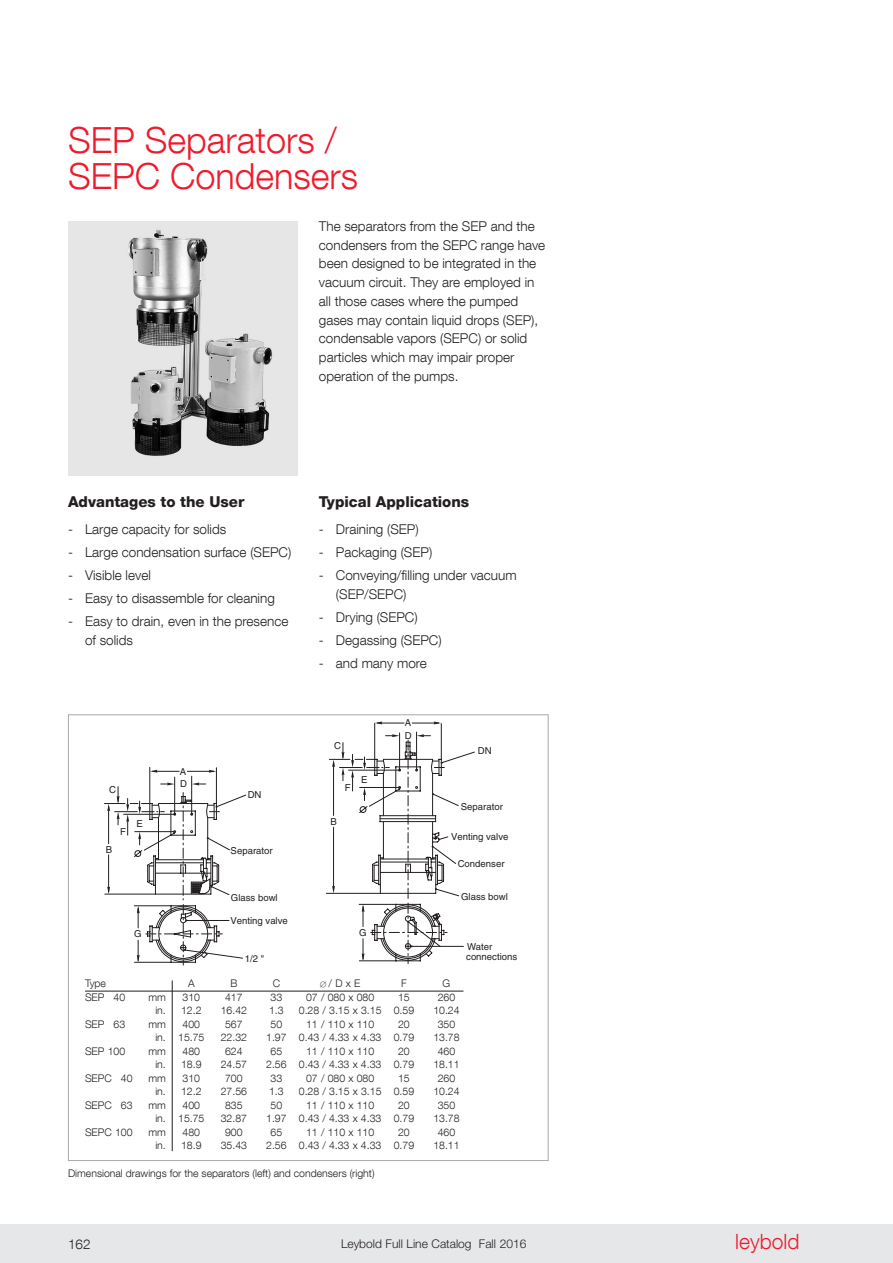
<style>
.page{position:relative;width:893px;height:1263px;background:#fff}
.page>*{position:absolute;margin:0;border:0;box-sizing:border-box;transform-origin:0 0}
.gB_Titel_ZAB24{font:300 36px/36px "Helvetica Neue LT Com";color:#ee1b2c}
.t1{font:300 21px "Helvetica Neue LT Com";color:#ee1b2c}
.Merkmale{font:800 15px "Helvetica Neue LT Com";color:#231f20}
.Fließtext{font:300 13.5px/18.8px "Helvetica Neue LT Com";color:#231f20}
.Aufzählung{font:300 13.5px/18.8px "Helvetica Neue LT Com";color:#231f20}
.t2{font:300 12px "Helvetica Neue LT Std";color:#231f20}
.Legende{font:300 10.5px "Helvetica Neue LT Com";color:#231f20}
.t3{font:9.6px/12.8px "Helvetica";color:#231f20}
.s1{color:#fff}
</style>
<div class="page">
<img style="left:68px;top:221px;width:230px;height:255px">
<hr style="left:326px;top:893px;width:54px;height:1px;background:#231f20">
<svg style="left:329px;top:721px;width:146px;height:243px"></svg>
<hr style="left:150px;top:767px;width:1px;height:36px;background:#231f20">
<hr style="left:216px;top:768px;width:1px;height:35px;background:#231f20">
<svg style="left:104px;top:770px;width:142px;height:195px"></svg>
<div style="left:0;top:1225px;width:893px;height:38px;background:#e6e7e9"></div>
<hr style="left:172px;top:980px;width:1px;height:171px;background:#231f20">
<hr style="left:85px;top:991px;width:378px;height:1px;background:#231f20">
<p class="gB_Titel_ZAB24" style="left:68px;top:122px;width:292px">SEP Separators /<br>SEPC Condensers</p>
<p class="Fließtext" style="left:319px;top:216px;width:228px">The separators from the SEP and the condensers from the SEPC range have been designed to be integrated in the vacuum circuit. They are employed in all those cases where the pumped gases may contain liquid drops (SEP), condensable vapors (SEPC) or solid particles which may impair proper operation of the pumps.</p>
<p class="Merkmale" style="left:68px;top:493px;width:178px">Advantages to the User</p>
<p class="Aufzählung" style="left:68px;top:520px;width:160px">- Large capacity for solids</p>
<p class="Aufzählung" style="left:68px;top:543px;width:225px">- Large condensation surface (SEPC)</p>
<p class="Aufzählung" style="left:68px;top:566px;width:84px">- Visible level</p>
<p class="Aufzählung" style="left:68px;top:589px;width:208px">- Easy to disassemble for cleaning</p>
<p class="Aufzählung" style="left:85px;top:612px;width:205px;text-indent:-17px">- Easy to drain, even in the presence of solids</p>
<p class="t3" style="left:109px;top:783px;width:8px">C</p>
<p class="t3" style="left:106px;top:843px;width:8px">B</p>
<p class="t3" style="left:120px;top:825px;width:7px">F</p>
<p class="t3" style="left:136px;top:817px;width:8px">E</p>
<p class="t3" style="left:134px;top:928px;width:9px">G</p>
<p class="t3" style="left:180px;top:765px;width:9px">A<br>D</p>
<p class="t3" style="left:248px;top:789px;width:15px">DN</p>
<p class="t3" style="left:231px;top:844px;width:44px">Separator</p>
<p class="t3" style="left:231px;top:891px;width:48px">Glass bowl</p>
<p class="t3" style="left:230px;top:914px;width:59px">Venting valve</p>
<p class="t3" style="left:245px;top:952px;width:21px">1/2 "</p>
<p class="Merkmale" style="left:319px;top:493px;width:152px">Typical Applications</p>
<p class="Aufzählung" style="left:319px;top:520px;width:101px">- Draining (SEP)</p>
<p class="Aufzählung" style="left:319px;top:543px;width:115px">- Packaging (SEP)</p>
<p class="Aufzählung" style="left:336px;top:566px;width:182px;text-indent:-17px">- Conveying/filling under vacuum (SEP/SEPC)</p>
<p class="Aufzählung" style="left:319px;top:608px;width:100px">- Drying (SEPC)</p>
<p class="Aufzählung" style="left:319px;top:631px;width:124px">- Degassing (SEPC)</p>
<p class="Aufzählung" style="left:319px;top:654px;width:110px">- and many more</p>
<p class="t3" style="left:334px;top:739px;width:8px">C</p>
<p class="t3" style="left:345px;top:781px;width:7px">F</p>
<p class="t3" style="left:330px;top:815px;width:8px">B</p>
<p class="t3" style="left:361px;top:773px;width:8px">E</p>
<p class="t3" style="left:405px;top:716px;width:9px">A<br>D</p>
<p class="t3" style="left:359px;top:926px;width:9px">G</p>
<p class="t3" style="left:478px;top:745px;width:15px">DN</p>
<p class="t3" style="left:461px;top:800px;width:44px">Separator</p>
<p class="t3" style="left:451px;top:830px;width:59px">Venting valve</p>
<p class="t3" style="left:458px;top:857px;width:48px">Condenser</p>
<p class="t3" style="left:461px;top:890px;width:48px">Glass bowl</p>
<p class="t3" style="left:466px;top:941px;width:53px;line-height:10.2px">Water connections</p>
<p class="Legende" style="left:85px;top:977px;width:23px">Type</p>
<p class="Legende" style="left:188px;top:977px;width:8px">A</p>
<p class="Legende" style="left:230px;top:977px;width:9px">B</p>
<p class="Legende" style="left:273px;top:977px;width:9px">C</p>
<p class="Legende" style="left:329px;top:977px;width:33px">/ D x E</p>
<p class="Legende" style="left:401px;top:977px;width:7px">F</p>
<p class="Legende" style="left:443px;top:977px;width:9px">G</p>
<p class="Legende" style="left:85px;top:991px;width:42px">SEP <span class="s1">0</span>40</p>
<p class="Legende" style="left:148px;top:991px;width:19px">mm</p>
<p class="Legende" style="left:183px;top:991px;width:19px">310</p>
<p class="Legende" style="left:225px;top:991px;width:19px">417</p>
<p class="Legende" style="left:271px;top:991px;width:13px">33</p>
<p class="Legende" style="left:306px;top:991px;width:70px">07 / 080 x 080</p>
<p class="Legende" style="left:398px;top:991px;width:13px">15</p>
<p class="Legende" style="left:438px;top:991px;width:19px">260</p>
<p class="Legende" style="left:155px;top:1004px;width:48px">in. 12.2</p>
<p class="Legende" style="left:221px;top:1004px;width:28px">16.42</p>
<p class="Legende" style="left:269px;top:1004px;width:16px">1.3</p>
<p class="Legende" style="left:299px;top:1004px;width:117px">0.28 / 3. 15 x 3. 15 0.59</p>
<p class="Legende" style="left:433px;top:1004px;width:28px">10.24</p>
<p class="Legende" style="left:85px;top:1018px;width:42px">SEP <span class="s1">0</span>63</p>
<p class="Legende" style="left:148px;top:1018px;width:19px">mm</p>
<p class="Legende" style="left:183px;top:1018px;width:19px">400</p>
<p class="Legende" style="left:225px;top:1018px;width:19px">567</p>
<p class="Legende" style="left:271px;top:1018px;width:13px">50</p>
<p class="Legende" style="left:306px;top:1018px;width:70px">11 / 110 x 110</p>
<p class="Legende" style="left:398px;top:1018px;width:13px">20</p>
<p class="Legende" style="left:438px;top:1018px;width:19px">350</p>
<p class="Legende" style="left:155px;top:1031px;width:51px">in. 15.75</p>
<p class="Legende" style="left:221px;top:1031px;width:28px">22.32</p>
<p class="Legende" style="left:266px;top:1031px;width:149px">1.97 0.43 / 4.33 x 4.33 0.79</p>
<p class="Legende" style="left:433px;top:1031px;width:28px">13.78</p>
<p class="Legende" style="left:85px;top:1045px;width:42px">SEP 100</p>
<p class="Legende" style="left:148px;top:1045px;width:19px">mm</p>
<p class="Legende" style="left:183px;top:1045px;width:19px">480</p>
<p class="Legende" style="left:225px;top:1045px;width:19px">624</p>
<p class="Legende" style="left:271px;top:1045px;width:13px">65</p>
<p class="Legende" style="left:306px;top:1045px;width:70px">11 / 110 x 110</p>
<p class="Legende" style="left:398px;top:1045px;width:13px">20</p>
<p class="Legende" style="left:438px;top:1045px;width:19px">460</p>
<p class="Legende" style="left:155px;top:1058px;width:48px">in. 18.9</p>
<p class="Legende" style="left:221px;top:1058px;width:28px">24.57</p>
<p class="Legende" style="left:266px;top:1058px;width:149px">2.56 0.43 / 4.33 x 4.33 0.79</p>
<p class="Legende" style="left:433px;top:1058px;width:28px">18.11</p>
<p class="Legende" style="left:85px;top:1072px;width:49px">SEPC <span class="s1">0</span>40</p>
<p class="Legende" style="left:148px;top:1072px;width:19px">mm</p>
<p class="Legende" style="left:183px;top:1072px;width:19px">310</p>
<p class="Legende" style="left:225px;top:1072px;width:19px">700</p>
<p class="Legende" style="left:271px;top:1072px;width:13px">33</p>
<p class="Legende" style="left:306px;top:1072px;width:70px">07 / 080 x 080</p>
<p class="Legende" style="left:398px;top:1072px;width:13px">15</p>
<p class="Legende" style="left:438px;top:1072px;width:19px">260</p>
<p class="Legende" style="left:155px;top:1085px;width:48px">in. 12.2</p>
<p class="Legende" style="left:221px;top:1085px;width:28px">27.56</p>
<p class="Legende" style="left:269px;top:1085px;width:16px">1.3</p>
<p class="Legende" style="left:299px;top:1085px;width:117px">0.28 / 3. 15 x 3. 15 0.59</p>
<p class="Legende" style="left:433px;top:1085px;width:28px">10.24</p>
<p class="Legende" style="left:85px;top:1099px;width:49px">SEPC <span class="s1">0</span>63</p>
<p class="Legende" style="left:148px;top:1099px;width:19px">mm</p>
<p class="Legende" style="left:183px;top:1099px;width:19px">400</p>
<p class="Legende" style="left:225px;top:1099px;width:19px">835</p>
<p class="Legende" style="left:271px;top:1099px;width:13px">50</p>
<p class="Legende" style="left:306px;top:1099px;width:70px">11 / 110 x 110</p>
<p class="Legende" style="left:398px;top:1099px;width:13px">20</p>
<p class="Legende" style="left:438px;top:1099px;width:19px">350</p>
<p class="Legende" style="left:155px;top:1112px;width:51px">in. 15.75</p>
<p class="Legende" style="left:221px;top:1112px;width:28px">32.87</p>
<p class="Legende" style="left:266px;top:1112px;width:149px">1.97 0.43 / 4.33 x 4.33 0.79</p>
<p class="Legende" style="left:433px;top:1112px;width:28px">13.78</p>
<p class="Legende" style="left:85px;top:1126px;width:49px">SEPC 100</p>
<p class="Legende" style="left:148px;top:1126px;width:19px">mm</p>
<p class="Legende" style="left:183px;top:1126px;width:19px">480</p>
<p class="Legende" style="left:225px;top:1126px;width:19px">900</p>
<p class="Legende" style="left:271px;top:1126px;width:13px">65</p>
<p class="Legende" style="left:306px;top:1126px;width:70px">11 / 110 x 110</p>
<p class="Legende" style="left:398px;top:1126px;width:13px">20</p>
<p class="Legende" style="left:438px;top:1126px;width:19px">460</p>
<p class="Legende" style="left:155px;top:1139px;width:48px">in. 18.9</p>
<p class="Legende" style="left:221px;top:1139px;width:28px">35.43</p>
<p class="Legende" style="left:266px;top:1139px;width:149px">2.56 0.43 / 4.33 x 4.33 0.79</p>
<p class="Legende" style="left:433px;top:1139px;width:28px">18.11</p>
<p class="Legende" style="left:68px;top:1167px;width:308px">Dimensional drawings for the separators (left) and condensers (right)</p>
<p class="Fließtext" style="left:68px;top:1235px;width:24px">162</p>
<p class="t2" style="left:341px;top:1236px;width:187px">Leybold Full Line Catalog Fall 2016</p>
<h2 class="t1" style="left:735px;top:1229px;width:66px">leybold</h2>
</div>
